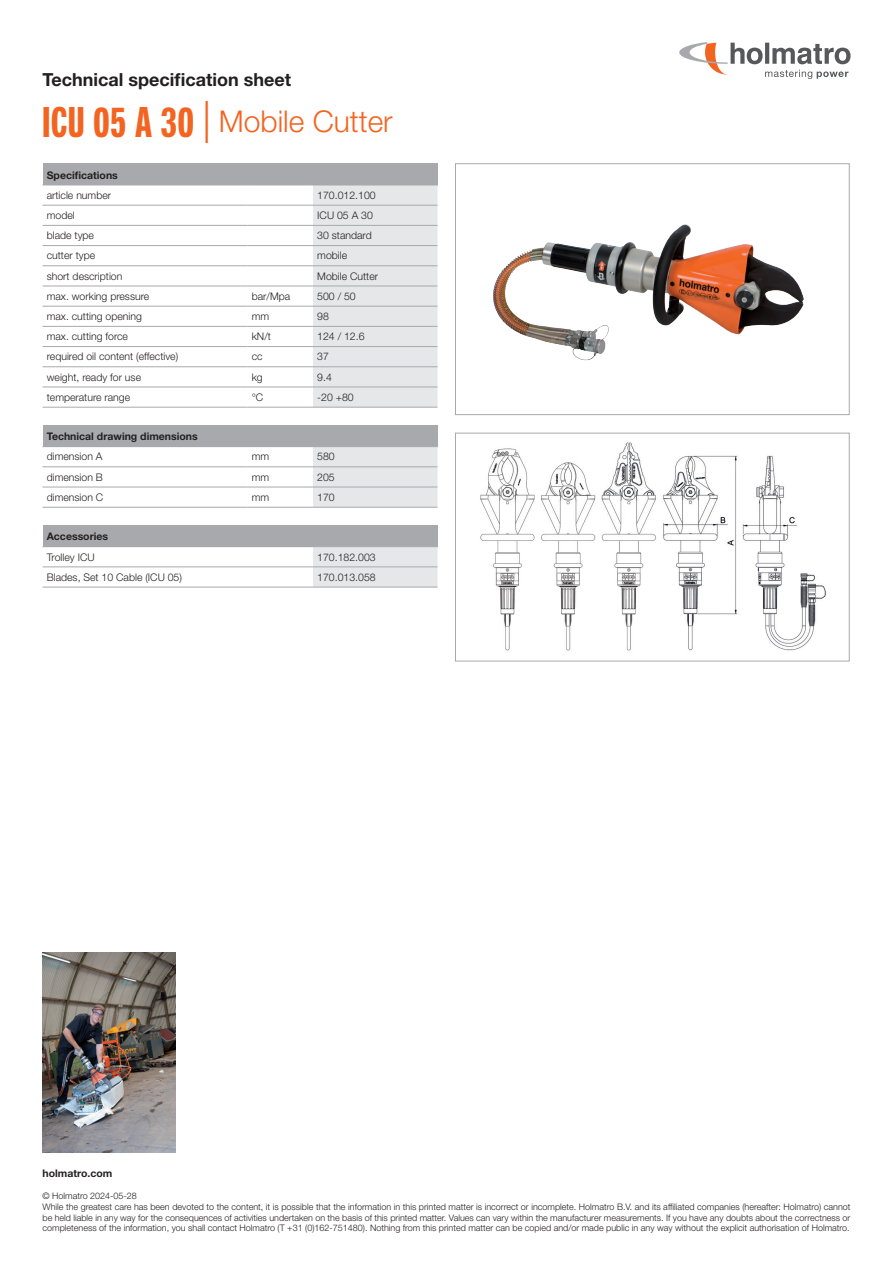
<style>
.page{position:relative;width:893px;height:1263px;background:#fff}
.page>*{position:absolute;margin:0;border:0;box-sizing:border-box;transform-origin:0 0}
.t1{font:300 30px "Helvetica Neue LT Std";color:#f36421}
.t2{font:700 18px "Helvetica Neue LT Std";color:#231f20}
.t3{font:300 10.5px "Helvetica Neue LT Std";color:#231f20}
.t4{font:700 10.5px "Helvetica Neue LT Std";color:#231f20}
.t5{font:300 9px/10.8px "Helvetica Neue LT Std";color:#231f20}
.s1{font-family:"Neue Helvetica Pro 79 Cm";font-weight:700;font-size:42px}
.s2{font-size:42px}
</style>
<div class="page">
<svg style="left:679px;top:42px;width:171px;height:37px"></svg>
<div style="left:43px;top:164px;width:394px;height:21px;background:#a8a9ad"></div>
<svg style="left:313px;top:164px;width:125px;height:243px;background:#dfe0e2"></svg>
<hr style="left:43px;top:185px;width:204px;height:1px;background:#a8a9ad">
<hr style="left:247px;top:185px;width:66px;height:1px;background:#a8a9ad">
<hr style="left:313px;top:185px;width:125px;height:1px;background:#a8a9ad">
<hr style="left:43px;top:205px;width:204px;height:1px;background:#a8a9ad">
<hr style="left:247px;top:205px;width:66px;height:1px;background:#a8a9ad">
<hr style="left:313px;top:205px;width:124px;height:1px;background:#a8a9ad">
<hr style="left:43px;top:225px;width:204px;height:1px;background:#a8a9ad">
<hr style="left:247px;top:225px;width:66px;height:1px;background:#a8a9ad">
<hr style="left:313px;top:225px;width:124px;height:1px;background:#a8a9ad">
<hr style="left:43px;top:245px;width:204px;height:1px;background:#a8a9ad">
<hr style="left:247px;top:245px;width:66px;height:1px;background:#a8a9ad">
<hr style="left:313px;top:245px;width:124px;height:1px;background:#a8a9ad">
<hr style="left:43px;top:265px;width:204px;height:1px;background:#a8a9ad">
<hr style="left:247px;top:265px;width:66px;height:1px;background:#a8a9ad">
<hr style="left:313px;top:265px;width:124px;height:1px;background:#a8a9ad">
<hr style="left:43px;top:286px;width:204px;height:1px;background:#a8a9ad">
<hr style="left:247px;top:286px;width:66px;height:1px;background:#a8a9ad">
<hr style="left:313px;top:286px;width:124px;height:1px;background:#a8a9ad">
<hr style="left:43px;top:306px;width:204px;height:1px;background:#a8a9ad">
<hr style="left:247px;top:306px;width:66px;height:1px;background:#a8a9ad">
<hr style="left:313px;top:306px;width:124px;height:1px;background:#a8a9ad">
<hr style="left:43px;top:326px;width:204px;height:1px;background:#a8a9ad">
<hr style="left:247px;top:326px;width:66px;height:1px;background:#a8a9ad">
<hr style="left:313px;top:326px;width:124px;height:1px;background:#a8a9ad">
<hr style="left:43px;top:346px;width:204px;height:1px;background:#a8a9ad">
<hr style="left:247px;top:346px;width:66px;height:1px;background:#a8a9ad">
<hr style="left:313px;top:346px;width:124px;height:1px;background:#a8a9ad">
<hr style="left:43px;top:366px;width:204px;height:1px;background:#a8a9ad">
<hr style="left:247px;top:366px;width:66px;height:1px;background:#a8a9ad">
<hr style="left:313px;top:366px;width:124px;height:1px;background:#a8a9ad">
<hr style="left:43px;top:407px;width:204px;height:1px;background:#a8a9ad">
<hr style="left:43px;top:387px;width:204px;height:1px;background:#a8a9ad">
<hr style="left:247px;top:407px;width:66px;height:1px;background:#a8a9ad">
<hr style="left:247px;top:387px;width:66px;height:1px;background:#a8a9ad">
<hr style="left:313px;top:407px;width:124px;height:1px;background:#a8a9ad">
<hr style="left:313px;top:387px;width:124px;height:1px;background:#a8a9ad">
<div style="left:43px;top:425px;width:394px;height:22px;background:#a8a9ad"></div>
<svg style="left:313px;top:425px;width:125px;height:82px"></svg>
<hr style="left:313px;top:446px;width:125px;height:1px;background:#a8a9ad">
<hr style="left:43px;top:467px;width:204px;height:1px;background:#a8a9ad">
<hr style="left:247px;top:467px;width:66px;height:1px;background:#a8a9ad">
<hr style="left:313px;top:467px;width:124px;height:1px;background:#a8a9ad">
<hr style="left:43px;top:507px;width:204px;height:1px;background:#a8a9ad">
<hr style="left:43px;top:487px;width:204px;height:1px;background:#a8a9ad">
<hr style="left:247px;top:507px;width:66px;height:1px;background:#a8a9ad">
<hr style="left:247px;top:487px;width:66px;height:1px;background:#a8a9ad">
<hr style="left:313px;top:507px;width:124px;height:1px;background:#a8a9ad">
<hr style="left:313px;top:487px;width:124px;height:1px;background:#a8a9ad">
<div style="left:43px;top:525px;width:394px;height:22px;background:#a8a9ad"></div>
<svg style="left:313px;top:525px;width:125px;height:62px"></svg>
<hr style="left:313px;top:546px;width:125px;height:1px;background:#a8a9ad">
<hr style="left:43px;top:587px;width:270px;height:1px;background:#a8a9ad">
<hr style="left:43px;top:567px;width:270px;height:1px;background:#a8a9ad">
<hr style="left:313px;top:587px;width:124px;height:1px;background:#a8a9ad">
<hr style="left:313px;top:567px;width:124px;height:1px;background:#a8a9ad">
<img style="left:43px;top:952px;width:132px;height:200px">
<img style="left:480px;top:442px;width:346px;height:209px">
<div style="left:455px;top:433px;width:394px;height:228px;border:1px solid #a8a9ad"></div>
<img style="left:493px;top:224px;width:311px;height:137px">
<div style="left:455px;top:164px;width:394px;height:251px;border:1px solid #a8a9ad"></div>
<h2 class="t2" style="left:43px;top:68px;width:250px">Technical specification sheet</h2>
<h1 class="t1" style="left:43px;top:103px;width:352px"><span class="s1">ICU 05 A 30</span> <span class="s2">|</span> Mobile Cutter</h1>
<p class="t4" style="left:47px;top:168px;width:73px">Specifications</p>
<p class="t3" style="left:47px;top:189px;width:66px">article number</p>
<p class="t3" style="left:317px;top:189px;width:60px">170.012.100</p>
<p class="t3" style="left:47px;top:209px;width:30px">model</p>
<p class="t3" style="left:317px;top:209px;width:57px">ICU 05 A 30</p>
<p class="t3" style="left:47px;top:229px;width:49px">blade type</p>
<p class="t3" style="left:317px;top:229px;width:56px">30 standard</p>
<p class="t3" style="left:47px;top:249px;width:50px">cutter type</p>
<p class="t3" style="left:317px;top:249px;width:31px">mobile</p>
<p class="t3" style="left:47px;top:269px;width:77px">short description</p>
<p class="t3" style="left:317px;top:269px;width:62px">Mobile Cutter</p>
<p class="t3" style="left:47px;top:290px;width:104px">max. working pressure</p>
<p class="t3" style="left:252px;top:290px;width:40px">bar/Mpa</p>
<p class="t3" style="left:317px;top:290px;width:40px">500 / 50</p>
<p class="t3" style="left:47px;top:310px;width:97px">max. cutting opening</p>
<p class="t3" style="left:252px;top:310px;width:19px">mm</p>
<p class="t3" style="left:317px;top:310px;width:13px">98</p>
<p class="t3" style="left:47px;top:330px;width:83px">max. cutting force</p>
<p class="t3" style="left:252px;top:330px;width:21px">kN/t</p>
<p class="t3" style="left:317px;top:330px;width:49px">124 / 12.6</p>
<p class="t3" style="left:47px;top:350px;width:133px">required oil content (effective)</p>
<p class="t3" style="left:252px;top:350px;width:12px">cc</p>
<p class="t3" style="left:317px;top:350px;width:13px">37</p>
<p class="t3" style="left:47px;top:370px;width:96px">weight, ready for use</p>
<p class="t3" style="left:252px;top:370px;width:13px">kg</p>
<p class="t3" style="left:317px;top:370px;width:16px">9.4</p>
<p class="t3" style="left:47px;top:391px;width:85px">temperature range</p>
<p class="t3" style="left:252px;top:391px;width:13px">°C</p>
<p class="t3" style="left:317px;top:391px;width:38px">-20 +80</p>
<p class="t4" style="left:47px;top:430px;width:153px">Technical drawing dimensions</p>
<p class="t3" style="left:47px;top:450px;width:57px">dimension A</p>
<p class="t3" style="left:252px;top:450px;width:19px">mm</p>
<p class="t3" style="left:317px;top:450px;width:19px">580</p>
<p class="t3" style="left:47px;top:470px;width:58px">dimension B</p>
<p class="t3" style="left:252px;top:470px;width:19px">mm</p>
<p class="t3" style="left:317px;top:470px;width:19px">205</p>
<p class="t3" style="left:47px;top:491px;width:58px">dimension C</p>
<p class="t3" style="left:252px;top:491px;width:19px">mm</p>
<p class="t3" style="left:317px;top:491px;width:19px">170</p>
<p class="t4" style="left:47px;top:530px;width:63px">Accessories</p>
<p class="t3" style="left:47px;top:550px;width:49px">Trolley ICU</p>
<p class="t3" style="left:317px;top:550px;width:60px">170.182.003</p>
<p class="t3" style="left:47px;top:571px;width:137px">Blades, Set 10 Cable (ICU 05)</p>
<p class="t3" style="left:317px;top:571px;width:60px">170.013.058</p>
<p class="t4" style="left:43px;top:1167px;width:71px">holmatro.com</p>
<p class="t5" style="left:43px;top:1190px;width:809px">© Holmatro 2024-05-28<br>While the greatest care has been devoted to the content, it is possible that the information in this printed matter is incorrect or incomplete. Holmatro B.V. and its affiliated companies (hereafter: Holmatro) cannot be held liable in any way for the consequences of activities undertaken on the basis of this printed matter. Values can vary within the manufacturer measurements. If you have any doubts about the correctness or completeness of the information, you shall contact Holmatro (T +31 (0)162-751480). Nothing from this printed matter can be copied and/or made public in any way without the explicit authorisation of Holmatro.</p>
</div>
